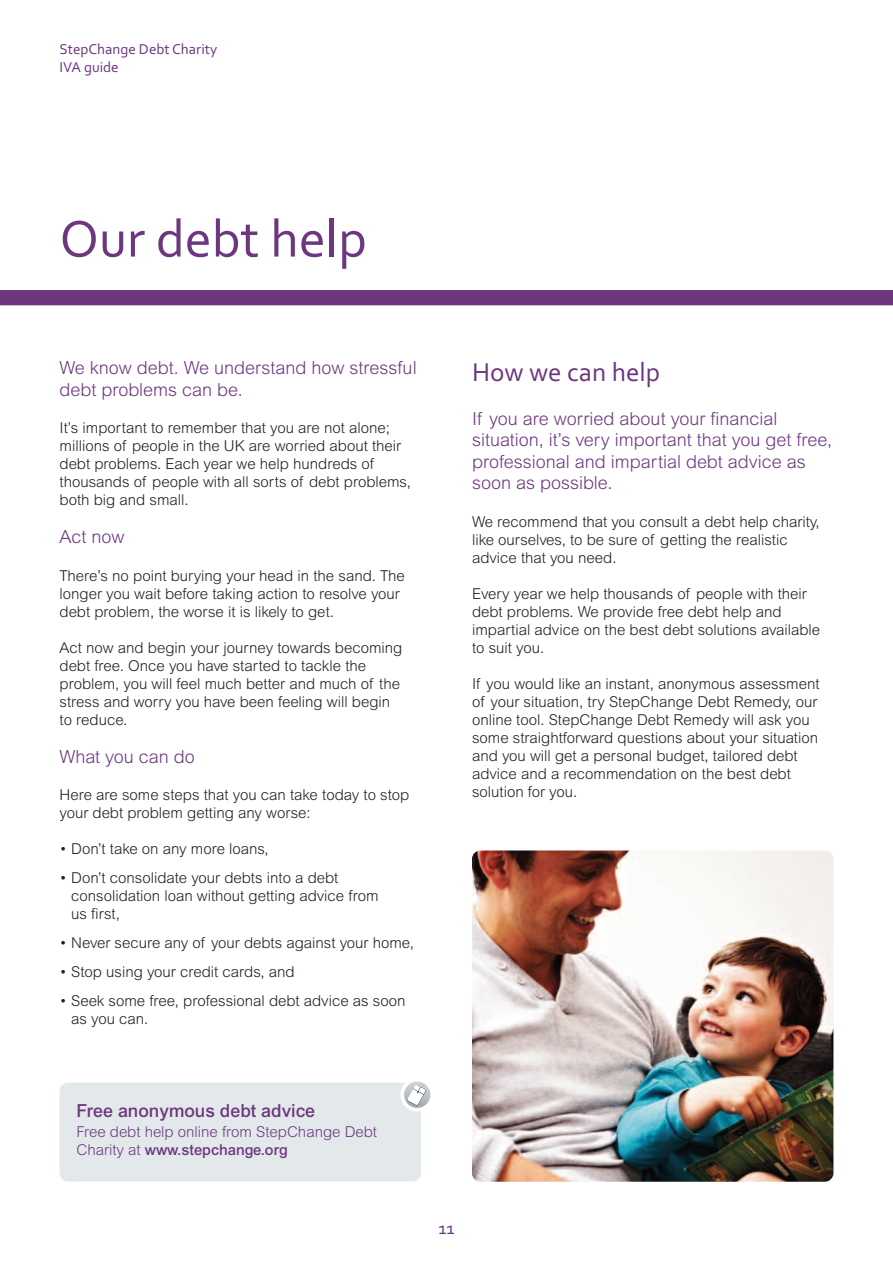
<style>
.page{position:relative;width:893px;height:1263px;background:#fff}
.page>*{position:absolute;margin:0;border:0;box-sizing:border-box;transform-origin:0 0}
.t1{font:54px "Corbel";color:#6d377f}
.t2{font:27px "Corbel";color:#6d377f}
.t3{font:300 18px/21.6px "Arial MT Pro";color:#6d377f}
.t4{font:500 18px "Arial MT Pro";color:#6d377f}
.t5{font:18px "Corbel";color:#6d377f}
.t6{font:300 15px/18px "Arial MT Pro";color:#231f20}
.t7{font:300 15px/18px "Arial MT Pro";color:#6d377f}
.t8{font:15px/18px "Corbel";color:#6d377f}
.s1{font-weight:500}
</style>
<div class="page">
<div style="left:0;top:290px;width:893px;height:15px;background:#6d377f"></div>
<img style="left:472px;top:850px;width:361px;height:332px;border-radius:9px">
<div style="left:60px;top:1082px;width:361px;height:99px;background:#e3e9eb;border-radius:9px"></div>
<div style="left:400px;top:1078px;width:34px;height:33px;background:#fff;border-radius:50%"></div>
<svg style="left:404px;top:1081px;width:26px;height:27px"></svg>
<svg style="left:407px;top:1084px;width:19px;height:22px"></svg>
<p class="t8" style="left:60px;top:39px;width:159px">StepChange Debt Charity<br>IVA guide</p>
<h1 class="t1" style="left:60px;top:206px;width:309px">Our debt help</h1>
<p class="t3" style="left:60px;top:359px;width:359px">We know debt. We understand how stressful debt problems can be.</p>
<p class="t6" style="left:60px;top:420px;width:353px">It’s important to remember that you are not alone; millions of people in the UK are worried about their debt problems. Each year we help hundreds of thousands of people with all sorts of debt problems, both big and small.</p>
<p class="t3" style="left:60px;top:528px;width:67px">Act now</p>
<p class="t6" style="left:60px;top:568px;width:347px">There’s no point burying your head in the sand. The longer you wait before taking action to resolve your debt problem, the worse it is likely to get.</p>
<p class="t6" style="left:60px;top:640px;width:344px">Act now and begin your journey towards becoming debt free. Once you have started to tackle the problem, you will feel much better and much of the stress and worry you have been feeling will begin to reduce.</p>
<p class="t3" style="left:60px;top:747px;width:137px">What you can do</p>
<p class="t6" style="left:60px;top:787px;width:351px">Here are some steps that you can take today to stop your debt problem getting any worse:</p>
<p class="t6" style="left:60px;top:841px;width:211px">• Don’t take on any more loans,</p>
<p class="t6" style="left:71px;top:870px;width:309px;text-indent:-12px">• Don’t consolidate your debts into a debt consolidation loan without getting advice from us first,</p>
<p class="t6" style="left:60px;top:935px;width:356px">• Never secure any of your debts against your home,</p>
<p class="t6" style="left:60px;top:964px;width:237px">• Stop using your credit cards, and</p>
<p class="t6" style="left:71px;top:993px;width:336px;text-indent:-12px">• Seek some free, professional debt advice as soon as you can.</p>
<h2 class="t2" style="left:472px;top:356px;width:190px">How we can help</h2>
<p class="t3" style="left:472px;top:409px;width:362px">If you are worried about your financial situation, it’s very important that you get free, professional and impartial debt advice as soon as possible.</p>
<p class="t6" style="left:472px;top:514px;width:349px">We recommend that you consult a debt help charity, like ourselves, to be sure of getting the realistic advice that you need.</p>
<p class="t6" style="left:472px;top:586px;width:350px">Every year we help thousands of people with their debt problems. We provide free debt help and impartial advice on the best debt solutions available to suit you.</p>
<p class="t6" style="left:472px;top:676px;width:349px">If you would like an instant, anonymous assessment of your situation, try StepChange Debt Remedy, our online tool. StepChange Debt Remedy will ask you some straightforward questions about your situation and you will get a personal budget, tailored debt advice and a recommendation on the best debt solution for you.</p>
<p class="t4" style="left:77px;top:1105px;width:240px">Free anonymous debt advice</p>
<p class="t7" style="left:77px;top:1124px;width:302px">Free debt help online from StepChange Debt<br>Charity at <span class="s1">www.stepchange.org</span></p>
<p class="t5" style="left:438px;top:1217px;width:18px">11</p>
</div>
